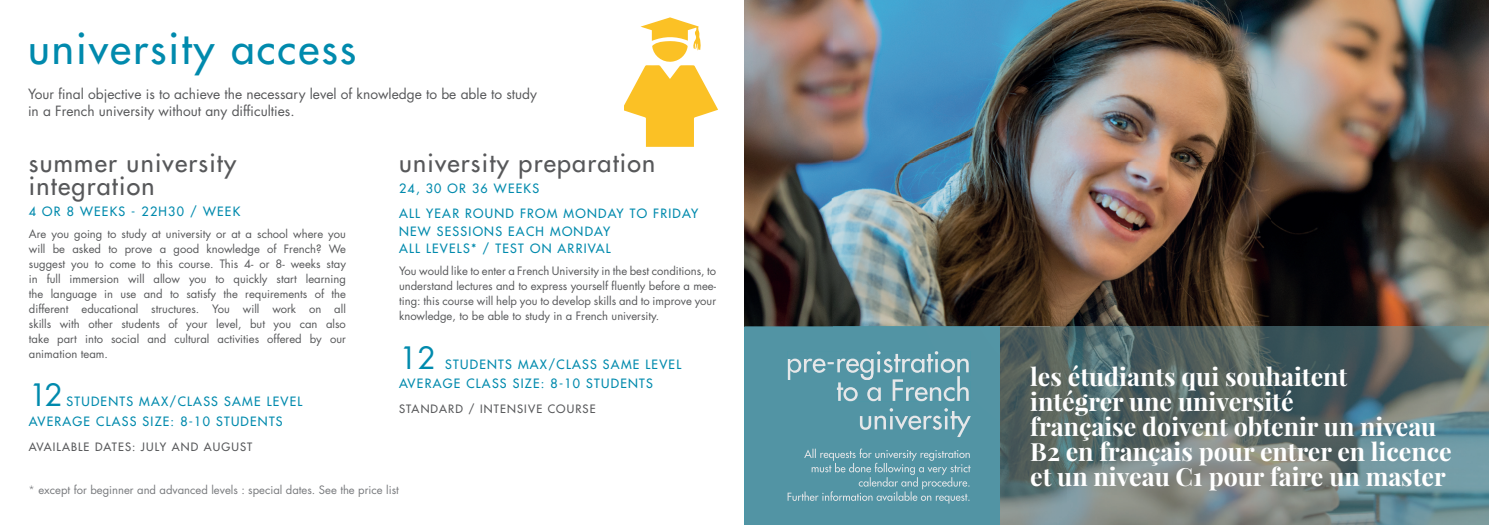
<style>
.page{position:relative;width:1489px;height:525px;background:#fff}
.page>*{position:absolute;margin:0;border:0;box-sizing:border-box;transform-origin:0 0}
.t1{font:500 42.5px "Futura Std";letter-spacing:.05em;color:#008aad}
.t2{font:30px "Futura Std";color:#008aad}
.t3{font:500 28.5px/28.5px "Futura Std";color:#fff;text-align:right}
.t4{font:700 25px/25px "Playfair Display";color:#fff}
.t5{font:500 25px/22.5px "Futura Std";letter-spacing:.05em;color:#57585a}
.t6{font:13.75px/17.5px "Futura Std";color:#57585a}
.t7{font:500 12.5px/19.6px "Futura Std";letter-spacing:.1em;color:#008aad}
.t8{font:11.25px/15px "Futura Std";color:#57585a;text-align:justify}
.t9{font:11.25px "Futura Std";color:#787a7d}
.t10{font:500 11.25px "Futura Std";letter-spacing:.1em;color:#57585a}
.t11{font:500 10.75px/14.2px "Futura Std";color:#fff;text-align:right}
.s1{font-weight:300}
</style>
<div class="page">
<svg style="left:624px;top:17px;width:94px;height:130px"></svg>
<img style="left:744px;top:0;width:744px;height:326px">
<div style="left:744px;top:326px;width:240px;height:198px;background:#5294a4"></div>
<img style="left:999px;top:326px;width:489px;height:198px">
<div style="left:984px;top:326px;width:15px;height:198px;background:#5294a4"></div>
<div style="left:787px;top:351px;width:183px;height:50px;background:#5294a4"></div>
<hr style="left:836px;top:376px;width:134px;height:4px;background:#5294a4">
<div style="left:859px;top:408px;width:111px;height:29px;background:#5294a4"></div>
<div style="left:804px;top:448px;width:166px;height:12px;background:#5294a4"></div>
<div style="left:811px;top:462px;width:159px;height:13px;background:#5294a4"></div>
<div style="left:858px;top:477px;width:112px;height:12px;background:#5294a4"></div>
<div style="left:787px;top:491px;width:182px;height:12px;background:#5294a4"></div>
<h1 class="t1" style="left:28px;top:21px;width:330px">university access</h1>
<p class="t6" style="left:28px;top:85px;width:510px">Your final objective is to achieve the necessary level of knowledge to be able to study in a French university without any difficulties.</p>
<h3 class="t5" style="left:29px;top:152px;width:209px">summer university integration</h3>
<p class="t7" style="left:29px;top:201px;width:213px">4 OR 8 WEEKS - 22H30 / WEEK</p>
<p class="t8" style="left:29px;top:226px;width:318px">Are you going to study at university or at a school where you will be asked to prove a good knowledge of French? We suggest you to come to this course. This 4- or 8- weeks stay in full immersion will allow you to quickly start learning the language in use and to satisfy the requirements of the different educational structures. You will work on all skills with other students of your level, but you can also take part into social and cultural activities offered by our animation team.</p>
<h2 class="t2" style="left:29px;top:376px;width:35px">12</h2>
<p class="t7" style="left:29px;top:392px;width:275px;text-indent:38px">STUDENTS MAX/CLASS SAME LEVEL<br>AVERAGE CLASS SIZE: 8-10 STUDENTS</p>
<p class="t10" style="left:29px;top:439px;width:225px">AVAILABLE DATES: JULY AND AUGUST</p>
<h3 class="t5" style="left:399px;top:152px;width:258px">university preparation</h3>
<p class="t7" style="left:399px;top:176px;width:300px;line-height:24.6px">24, 30 OR 36 WEEKS<br>ALL YEAR ROUND FROM MONDAY TO FRIDAY</p>
<p class="t7" style="left:399px;top:222px;width:213px;line-height:17.5px">NEW SESSIONS EACH MONDAY<br>ALL LEVELS* / TEST ON ARRIVAL</p>
<p class="t8" style="left:399px;top:263px;width:318px">You would like to enter a French University in the best conditions, to understand lectures and to express yourself fluently before a mee&shy;ting: this course will help you to develop skills and to improve your knowledge, to be able to study in a French university.</p>
<h2 class="t2" style="left:399px;top:338px;width:38px">12</h2>
<p class="t7" style="left:399px;top:354px;width:283px;text-indent:46px">STUDENTS MAX/CLASS SAME LEVEL<br>AVERAGE CLASS SIZE: 8-10 STUDENTS</p>
<p class="t10" style="left:399px;top:401px;width:198px">STANDARD / INTENSIVE COURSE</p>
<p class="t9" style="left:28px;top:482px;width:372px"><span class="s1">*</span> except for beginner and advanced levels : special dates. See the price list</p>
<h3 class="t3" style="left:786px;top:347px;width:186px">pre-registration to a French university</h3>
<p class="t11" style="left:786px;top:446px;width:185px">All requests for university registration must be done following a very strict calendar and procedure.<br>Further information available on request.</p>
<h3 class="t4" style="left:1030px;top:364px;width:423px">les étudiants qui souhaitent<br>intégrer une université<br>française doivent obtenir un niveau<br>B2 en français pour entrer en licence et un niveau C1 pour faire un master</h3>
</div>
